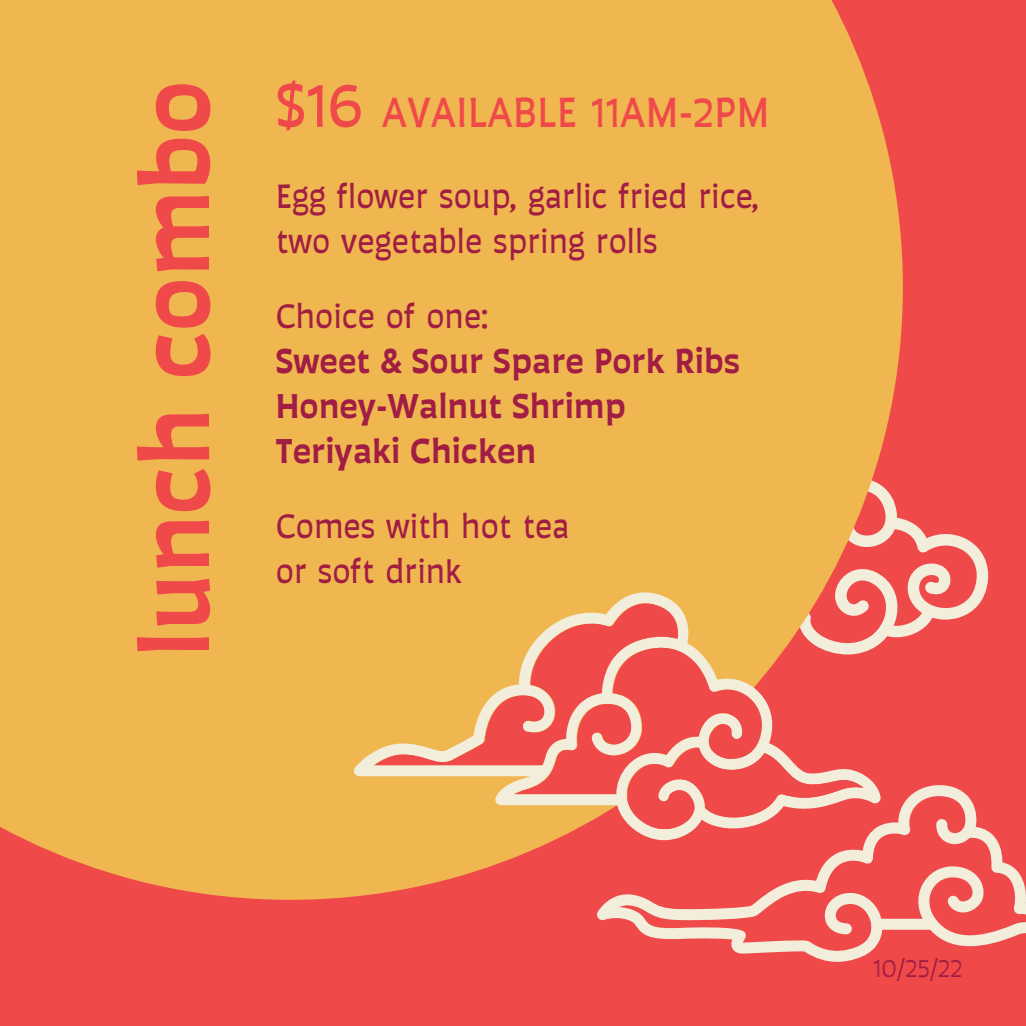
<style>
.page{position:relative;width:1026px;height:1026px;background:#ef494a}
.page>*{position:absolute;margin:0;border:0;box-sizing:border-box;transform-origin:0 0}
.t1{font:600 102px "Auster";color:#ef494a}
.t2{font:45px "Auster";color:#ef494a}
.t3{font:36px/45px "Auster";color:#a11d44}
.t4{font:600 36px/45px "Auster";color:#a11d44}
.t5{font:27px "Auster";color:#a11d44}
.s1{font-size:66px}
</style>
<div class="page">
<div style="left:0;top:0;width:903px;height:900px;background:#f0b64f"></div>
<svg style="left:731px;top:946px;width:244px;height:16px"></svg>
<svg style="left:353px;top:477px;width:673px;height:469px"></svg>
<div style="left:871px;top:919px;width:66px;height:11px;background:#f3eddb;border-radius:6px"></div>
<h1 class="t1" style="left:116px;top:657px;width:578px;rotate:-90deg">lunch combo</h1>
<p class="t2" style="left:276px;top:87px;width:495px"><span class="s1">$16</span> AVAILABLE 11AM-2PM</p>
<p class="t3" style="left:276px;top:174px;width:485px">Egg flower soup, garlic fried rice, two vegetable spring rolls</p>
<p class="t3" style="left:276px;top:294px;width:214px">Choice of one:</p>
<p class="t4" style="left:276px;top:338px;width:466px">Sweet &amp; Sour Spare Pork Ribs<br>Honey-Walnut Shrimp<br>Teriyaki Chicken</p>
<p class="t3" style="left:276px;top:504px;width:295px">Comes with hot tea or soft drink</p>
<p class="t5" style="left:873px;top:953px;width:91px">10/25/22</p>
</div>
